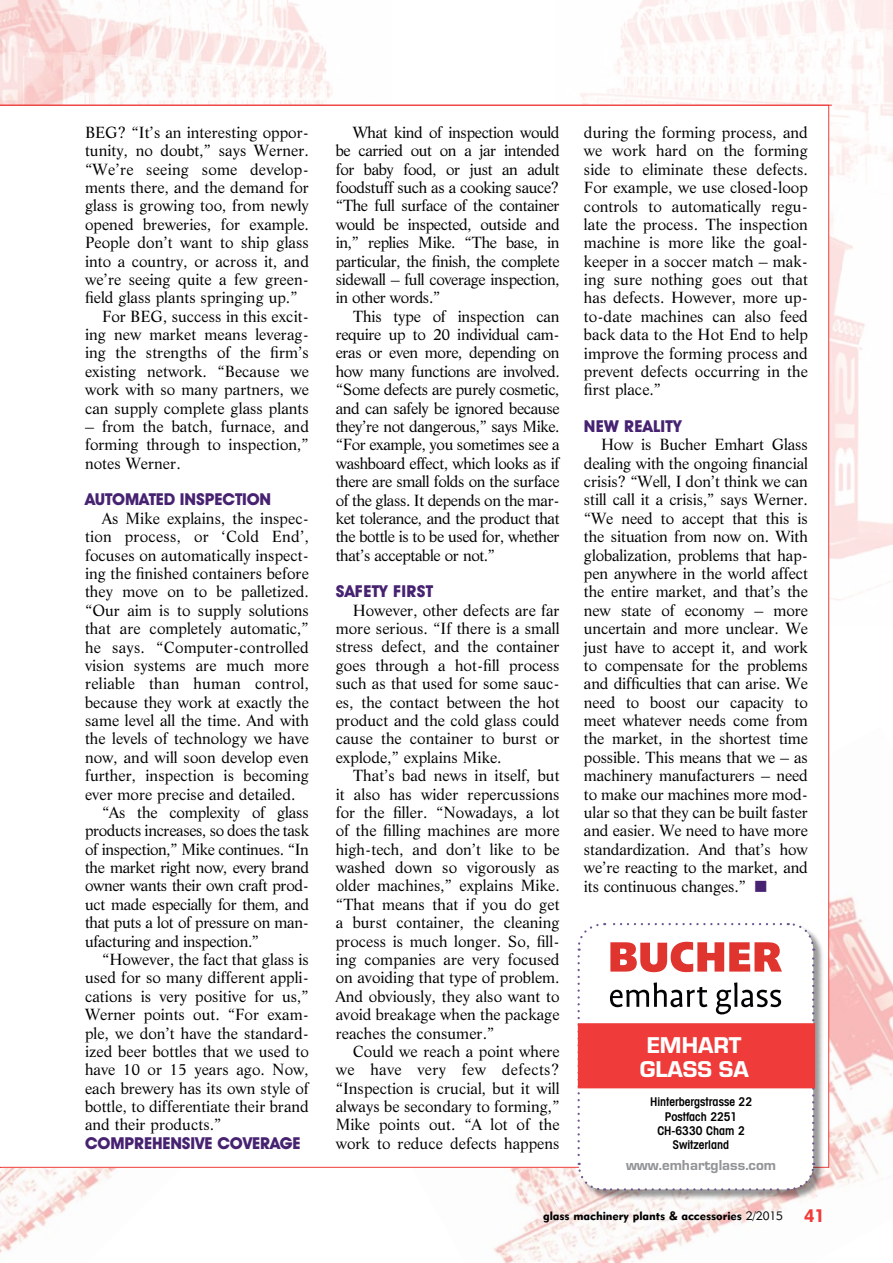
<style>
.page{position:relative;width:893px;height:1263px;background:#fff}
.page>*{position:absolute;margin:0;border:0;box-sizing:border-box;transform-origin:0 0}
.t1{font:23.7px/23.7px "Eurostile T Heav";color:#fff}
.t2{font:700 16.5px "Avant Garde IT Cby BT";letter-spacing:-.01em;color:#462271}
.t3{font:700 16.5px "Avant Garde IT Cby BT";letter-spacing:.015em;color:#462271}
.t4{font:15.75px/18.5px "Life BT";color:#000;text-align:justify}
.t5{font:15.75px "Life BT";letter-spacing:-.025em;color:#000}
.t6{font:15px "Eurostile T Heav";color:#939598}
.t7{font:600 condensed 12px/14.2px "Avant Garde IT Cby BT";color:#000;text-align:center}
.t8{font:12px "Geometric 415 BT Black A";color:#000}
.s1{font-family:"Geometric 415 BT Lite A"}
.s2{font-size:17.85px;color:#ef3b39}
</style>
<div class="page">
<img style="left:0;top:1167px;width:296px;height:86px">
<img style="left:334px;top:726px;width:559px;height:537px">
<img style="left:0;top:0;width:391px;height:105px">
<img style="left:829px;top:188px;width:64px;height:437px">
<div style="left:0;top:105px;width:829px;height:1062px;background:#fff"></div>
<hr style="left:0;top:105px;width:832px;height:1px;background:#ef3b39">
<svg style="left:0;top:70px;width:2px;height:1098px"></svg>
<div style="left:579px;top:925px;width:246px;height:276px;background:#000;opacity:.4"></div>
<svg style="left:576px;top:923px;width:239px;height:269px"></svg>
<p class="t4" style="left:85px;top:123px;width:225px">BEG? “It’s an interesting oppor-</p>
<p class="t4" style="left:85px;top:141px;width:225px">tunity, no doubt,” says Werner.</p>
<p class="t4" style="left:85px;top:159px;width:225px">“We’re seeing some develop-</p>
<p class="t4" style="left:85px;top:178px;width:225px">ments there, and the demand for</p>
<p class="t4" style="left:85px;top:196px;width:225px">glass is growing too, from newly</p>
<p class="t4" style="left:85px;top:214px;width:225px">opened breweries, for example.</p>
<p class="t4" style="left:85px;top:233px;width:225px">People don’t want to ship glass</p>
<p class="t4" style="left:85px;top:251px;width:225px">into a country, or across it, and</p>
<p class="t4" style="left:85px;top:270px;width:225px">we’re seeing quite a few green-</p>
<p class="t4" style="left:85px;top:288px;width:214px">field glass plants springing up.”</p>
<p class="t4" style="left:102px;top:306px;width:208px">For BEG, success in this excit-</p>
<p class="t4" style="left:85px;top:325px;width:225px">ing new market means leverag-</p>
<p class="t4" style="left:85px;top:343px;width:225px">ing the strengths of the firm’s</p>
<p class="t4" style="left:85px;top:361px;width:225px">existing network. “Because we</p>
<p class="t4" style="left:85px;top:380px;width:225px">work with so many partners, we</p>
<p class="t4" style="left:85px;top:398px;width:225px">can supply complete glass plants</p>
<p class="t4" style="left:85px;top:417px;width:225px">– from the batch, furnace, and forming through to inspection,” notes Werner.</p>
<p class="t2" style="left:85px;top:489px;width:188px">AUTOMATED INSPECTION</p>
<p class="t4" style="left:102px;top:508px;width:208px">As Mike explains, the inspec-</p>
<p class="t4" style="left:85px;top:527px;width:226px">tion process, or ‘Cold End’,</p>
<p class="t4" style="left:85px;top:545px;width:225px">focuses on automatically inspect-</p>
<p class="t4" style="left:85px;top:564px;width:225px">ing the finished containers before</p>
<p class="t4" style="left:85px;top:582px;width:225px">they move on to be palletized.</p>
<p class="t4" style="left:85px;top:600px;width:225px">“Our aim is to supply solutions</p>
<p class="t4" style="left:85px;top:619px;width:225px">that are completely automatic,”</p>
<p class="t4" style="left:85px;top:637px;width:225px">he says. “Computer-controlled</p>
<p class="t4" style="left:85px;top:655px;width:225px">vision systems are much more</p>
<p class="t4" style="left:85px;top:674px;width:226px">reliable than human control,</p>
<p class="t4" style="left:85px;top:692px;width:225px">because they work at exactly the</p>
<p class="t4" style="left:85px;top:711px;width:225px">same level all the time. And with</p>
<p class="t4" style="left:85px;top:729px;width:225px">the levels of technology we have</p>
<p class="t4" style="left:85px;top:747px;width:225px">now, and will soon develop even</p>
<p class="t4" style="left:85px;top:766px;width:225px">further, inspection is becoming</p>
<p class="t4" style="left:85px;top:784px;width:212px">ever more precise and detailed.</p>
<p class="t4" style="left:102px;top:802px;width:208px">“As the complexity of glass</p>
<p class="t5" style="left:85px;top:820px;width:225px">products increases, so does the task</p>
<p class="t5" style="left:85px;top:838px;width:225px">of inspection,” Mike continues. “In</p>
<p class="t5" style="left:85px;top:857px;width:225px">the market right now, every brand</p>
<p class="t5" style="left:85px;top:875px;width:225px">owner wants their own craft prod-</p>
<p class="t5" style="left:85px;top:893px;width:225px">uct made especially for them, and</p>
<p class="t5" style="left:85px;top:912px;width:225px">that puts a lot of pressure on man-</p>
<p class="t5" style="left:85px;top:930px;width:176px">ufacturing and inspection.”</p>
<p class="t4" style="left:102px;top:950px;width:208px">“However, the fact that glass is</p>
<p class="t4" style="left:85px;top:968px;width:225px">used for so many different appli-</p>
<p class="t4" style="left:85px;top:986px;width:225px">cations is very positive for us,”</p>
<p class="t4" style="left:85px;top:1005px;width:225px">Werner points out. “For exam-</p>
<p class="t4" style="left:85px;top:1023px;width:225px">ple, we don’t have the standard-</p>
<p class="t4" style="left:85px;top:1041px;width:225px">ized beer bottles that we used to</p>
<p class="t4" style="left:85px;top:1060px;width:225px">have 10 or 15 years ago. Now,</p>
<p class="t4" style="left:85px;top:1078px;width:225px">each brewery has its own style of</p>
<p class="t4" style="left:85px;top:1097px;width:225px">bottle, to differentiate their brand</p>
<p class="t4" style="left:85px;top:1115px;width:138px">and their products.”</p>
<p class="t2" style="left:85px;top:1133px;width:217px">COMPREHENSIVE COVERAGE</p>
<p class="t4" style="left:336px;top:123px;width:225px;text-indent:17px">What kind of inspection would be carried out on a jar intended for baby food, or just an adult foodstuff such as a cooking sauce? “The full surface of the container would be inspected, outside and in,” replies Mike. “The base, in particular, the finish, the complete sidewall – full coverage inspection, in other words.”</p>
<p class="t4" style="left:336px;top:306px;width:225px;text-indent:17px">This type of inspection can require up to 20 individual cam&shy;eras or even more, depending on how many functions are involved. “Some defects are purely cosmetic, and can safely be ignored because they’re not dangerous,” says Mike. “For example, you sometimes see a washboard effect, which looks as if there are small folds on the surface of the glass. It depends on the mar&shy;ket tolerance, and the product that the bottle is to be used for, whether that’s acceptable or not.”</p>
<p class="t3" style="left:336px;top:581px;width:99px">SAFETY FIRST</p>
<p class="t4" style="left:336px;top:600px;width:225px;text-indent:17px">However, other defects are far more serious. “If there is a small stress defect, and the container goes through a hot-fill process such as that used for some sauc&shy;es, the contact between the hot product and the cold glass could cause the container to burst or explode,” explains Mike.</p>
<p class="t4" style="left:336px;top:766px;width:225px;text-indent:17px">That’s bad news in itself, but it also has wider repercussions for the filler. “Nowadays, a lot of the filling machines are more high-tech, and don’t like to be washed down so vigorously as older machines,” explains Mike. “That means that if you do get a burst container, the cleaning process is much longer. So, fill&shy;ing companies are very focused on avoiding that type of problem.<br>And obviously, they also want to avoid breakage when the package reaches the consumer.”</p>
<p class="t4" style="left:336px;top:1041px;width:225px;text-indent:17px">Could we reach a point where we have very few defects? “Inspection is crucial, but it will always be secondary to forming,” Mike points out. “A lot of the work to reduce defects happens</p>
<p class="t4" style="left:584px;top:123px;width:225px">during the forming process, and we work hard on the forming side to eliminate these defects.<br>For example, we use closed-loop controls to automatically regu&shy;late the process. The inspection machine is more like the goal&shy;keeper in a soccer match – mak&shy;ing sure nothing goes out that has defects. However, more up&shy;to-date machines can also feed back data to the Hot End to help improve the forming process and prevent defects occurring in the first place.”</p>
<p class="t3" style="left:584px;top:416px;width:99px">NEW REALITY</p>
<p class="t4" style="left:584px;top:435px;width:225px;text-indent:17px">How is Bucher Emhart Glass dealing with the ongoing financial crisis? “Well, I don’t think we can still call it a crisis,” says Werner. “We need to accept that this is the situation from now on. With globalization, problems that hap&shy;pen anywhere in the world affect the entire market, and that’s the new state of economy – more uncertain and more unclear. We just have to accept it, and work to compensate for the problems and difficulties that can arise. We need to boost our capacity to meet whatever needs come from the market, in the shortest time possible. This means that we – as machinery manufacturers – need to make our machines more mod&shy;ular so that they can be built faster and easier. We need to have more standardization. And that’s how we’re reacting to the market, and its continuous changes.”</p>
<h1 class="t1" style="left:640px;top:1033px;width:104px">Emhart<br>Glass SA</h1>
<p class="t7" style="left:650px;top:1095px;width:103px">Hinterbergstrasse 22<br>Postfach 2251<br>CH-6330 Cham 2<br>Switzerland</p>
<p class="t6" style="left:626px;top:1156px;width:152px">www.emhartglass.com</p>
<p class="t8" style="left:543px;top:1208px;width:283px">glass machinery plants &amp; accessories <span class="s1">2/2015</span> <span class="s2">41</span></p>
</div>
